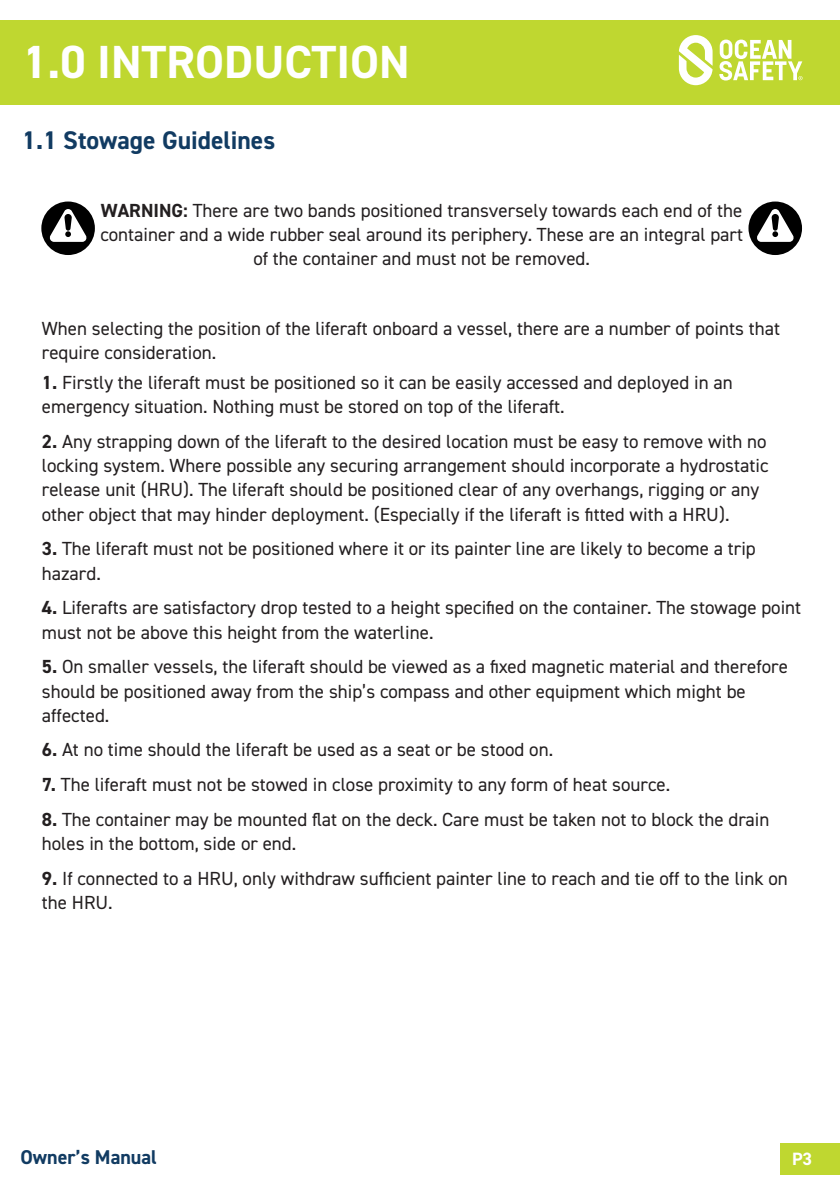
<style>
.page{position:relative;width:840px;height:1191px;background:#fff}
.page>*{position:absolute;margin:0;border:0;box-sizing:border-box;transform-origin:0 0}
.t1{font:700 46.6px "DIN2014";color:#fff}
.t2{font:700 25.6px "DIN2014";color:#113b62}
.t3{font:700 20px "DIN2014";color:#113b62}
.t4{font:19px/24.2px "DIN2014";color:#231f20}
.t5{font:700 17.8px "DIN2014";color:#fff}
.s1{font-weight:700}
</style>
<div class="page">
<div style="left:0;top:20px;width:839px;height:84px;background:#bfd730"></div>
<div style="left:779px;top:1143px;width:60px;height:32px;background:#bfd730"></div>
<svg style="left:41px;top:201px;width:54px;height:54px"></svg>
<svg style="left:748px;top:201px;width:53px;height:54px"></svg>
<svg style="left:678px;top:35px;width:34px;height:50px"></svg>
<svg style="left:719px;top:40px;width:83px;height:40px"></svg>
<h1 class="t1" style="left:22px;top:42px;width:389px">1.0 INTRODUCTION</h1>
<h2 class="t2" style="left:22px;top:129px;width:254px">1.1 Stowage Guidelines</h2>
<p class="t4" style="left:100px;top:199px;width:644px;text-align:center"><span class="s1">WARNING:</span> There are two bands positioned transversely towards each end of the container and a wide rubber seal around its periphery. These are an integral part of the container and must not be removed.</p>
<p class="t4" style="left:42px;top:317px;width:739px">When selecting the position of the liferaft onboard a vessel, there are a number of points that require consideration.</p>
<p class="t4" style="left:42px;top:371px;width:692px"><span class="s1">1.</span> Firstly the liferaft must be positioned so it can be easily accessed and deployed in an emergency situation. Nothing must be stored on top of the liferaft.</p>
<p class="t4" style="left:42px;top:430px;width:727px"><span class="s1">2.</span> Any strapping down of the liferaft to the desired location must be easy to remove with no locking system. Where possible any securing arrangement should incorporate a hydrostatic release unit (HRU). The liferaft should be positioned clear of any overhangs, rigging or any other object that may hinder deployment. (Especially if the liferaft is fitted with a HRU).</p>
<p class="t4" style="left:42px;top:537px;width:715px"><span class="s1">3.</span> The liferaft must not be positioned where it or its painter line are likely to become a trip hazard.</p>
<p class="t4" style="left:42px;top:596px;width:760px"><span class="s1">4.</span> Liferafts are satisfactory drop tested to a height specified on the container. The stowage point must not be above this height from the waterline.</p>
<p class="t4" style="left:42px;top:656px;width:747px"><span class="s1">5.</span> On smaller vessels, the liferaft should be viewed as a fixed magnetic material and therefore should be positioned away from the ship’s compass and other equipment which might be affected.</p>
<p class="t4" style="left:42px;top:739px;width:512px"><span class="s1">6.</span> At no time should the liferaft be used as a seat or be stood on.</p>
<p class="t4" style="left:42px;top:774px;width:629px"><span class="s1">7.</span> The liferaft must not be stowed in close proximity to any form of heat source.</p>
<p class="t4" style="left:42px;top:808px;width:728px"><span class="s1">8.</span> The container may be mounted flat on the deck. Care must be taken not to block the drain holes in the bottom, side or end.</p>
<p class="t4" style="left:42px;top:867px;width:747px"><span class="s1">9.</span> If connected to a HRU, only withdraw sufficient painter line to reach and tie off to the link on the HRU.</p>
<p class="t3" style="left:20px;top:1148px;width:138px">Owner’s Manual</p>
<p class="t5" style="left:791px;top:1151px;width:22px">P3</p>
</div>
